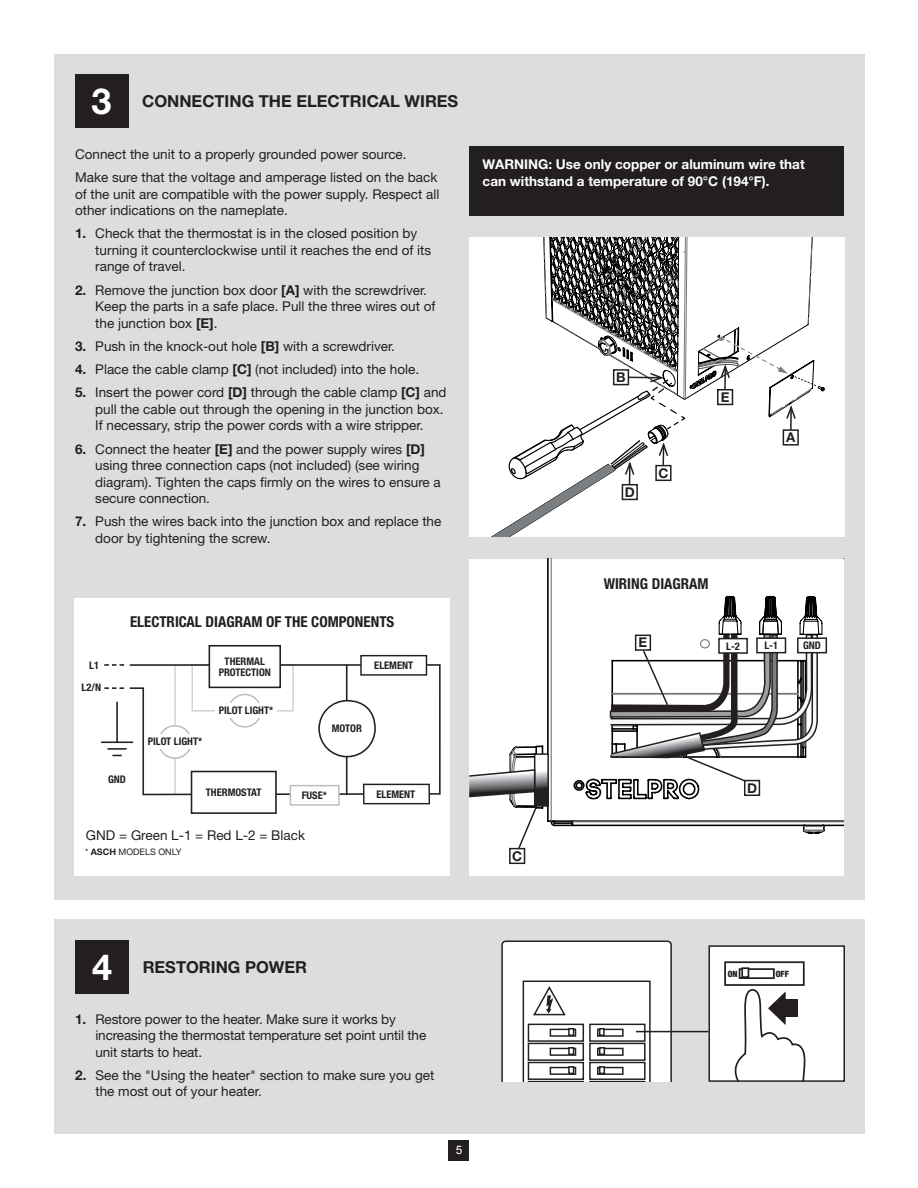
<style>
.page{position:relative;width:918px;height:1188px;background:#fff}
.page>*{position:absolute;margin:0;border:0;box-sizing:border-box;transform-origin:0 0}
.t1{font:700 16.5px "Helvetica Neue LT Std";color:#231f20}
.t2{font:700 condensed 15px "Helvetica Neue LT Std";color:#231f20}
.t3{font:13.5px/16.5px "Helvetica Neue LT Std";color:#231f20}
.t4{font:700 13.5px/16.5px "Helvetica Neue LT Std";color:#fff}
.t5{font:700 13.5px "Helvetica Neue LT Std";color:#231f20}
.t6{font:11.7px "Arial";color:#fff}
.t7{font:700 condensed 10.5px/21.9px "Helvetica Neue LT Std";color:#231f20;text-align:center}
.t8{font:9px "Helvetica Neue LT Std";color:#231f20}
.t9{font:900 condensed 8.55px "Helvetica Neue";color:#231f20}
.s1{font-size:36px;color:#fff}
.s2{font-weight:700}
</style>
<div class="page">
<div style="left:449px;top:1140px;width:20px;height:20px;background:#231f20"></div>
<div style="left:55px;top:54px;width:810px;height:846px;background:#dcdddf"></div>
<div style="left:74px;top:598px;width:375px;height:278px;background:#fff"></div>
<div style="left:469px;top:559px;width:375px;height:317px;background:#fff"></div>
<hr style="left:101px;top:741px;width:32px;height:2px;background:#231f20">
<svg style="left:104px;top:663px;width:337px;height:133px"></svg>
<hr style="left:346px;top:665px;width:2px;height:130px;background:#231f20">
<div style="left:509px;top:848px;width:16px;height:16px;border:2px solid #231f20"></div>
<div style="left:229px;top:694px;width:32px;height:33px;background:#fff;border-radius:50%"></div>
<div style="left:228px;top:694px;width:34px;height:34px;border:2px solid #bcbdc0;border-radius:50%"></div>
<div style="left:159px;top:726px;width:32px;height:32px;background:#fff;border-radius:50%"></div>
<div style="left:158px;top:725px;width:34px;height:34px;border:2px solid #bcbdc0;border-radius:50%"></div>
<div style="left:55px;top:919px;width:810px;height:215px;background:#dcdddf"></div>
<hr style="left:528px;top:1082px;width:55px;height:1px;background:#fff">
<hr style="left:590px;top:1082px;width:55px;height:1px;background:#fff">
<svg style="left:501px;top:941px;width:171px;height:141px;background:#dfdfdf"></svg>
<div style="left:599px;top:1028px;width:6px;height:8px;border:1px solid #231f20"></div>
<div style="left:709px;top:946px;width:135px;height:135px;background:#fff"></div>
<div style="left:724px;top:961px;width:81px;height:25px;border:2px solid #231f20"></div>
<div style="left:739px;top:968px;width:36px;height:11px;border:2px solid #231f20"></div>
<div style="left:742px;top:968px;width:6px;height:9px;background:#fff"></div>
<div style="left:741px;top:967px;width:8px;height:11px;border:2px solid #231f20"></div>
<svg style="left:734px;top:989px;width:72px;height:90px"></svg>
<div style="left:709px;top:945px;width:136px;height:137px;border:2px solid #231f20"></div>
<hr style="left:636px;top:1031px;width:73px;height:1px;background:#231f20">
<svg style="left:469px;top:237px;width:375px;height:614px"></svg>
<div style="left:75px;top:74px;width:54px;height:54px;background:#231f20"></div>
<div style="left:75px;top:940px;width:54px;height:54px;background:#231f20"></div>
<div style="left:469px;top:146px;width:375px;height:70px;background:#231f20"></div>
<div style="left:319px;top:701px;width:56px;height:56px;background:#fff;border-radius:50%"></div>
<div style="left:318px;top:700px;width:58px;height:57px;border:2px solid #231f20;border-radius:50%"></div>
<div style="left:192px;top:772px;width:84px;height:41px;background:#fff"></div>
<div style="left:191px;top:771px;width:86px;height:43px;border:2px solid #231f20"></div>
<div style="left:209px;top:646px;width:71px;height:41px;background:#fff"></div>
<div style="left:209px;top:645px;width:72px;height:43px;border:2px solid #231f20"></div>
<div style="left:364px;top:784px;width:65px;height:20px;background:#fff"></div>
<div style="left:363px;top:784px;width:67px;height:20px;border:1px solid #231f20"></div>
<div style="left:361px;top:656px;width:65px;height:19px;background:#fff"></div>
<div style="left:360px;top:655px;width:67px;height:21px;border:1px solid #231f20"></div>
<div style="left:290px;top:786px;width:49px;height:19px;background:#fff"></div>
<div style="left:290px;top:785px;width:50px;height:21px;border:1px solid #bcbdc0"></div>
<div style="left:215px;top:703px;width:62px;height:15px;background:#fff"></div>
<div style="left:148px;top:735px;width:54px;height:14px;background:#fff"></div>
<p class="t1" style="left:92px;top:91px;width:368px"><span class="s1">3</span> CONNECTING THE ELECTRICAL WIRES</p>
<p class="t3" style="left:75px;top:142px;width:364px;line-height:23.2px">Connect the unit to a properly grounded power source.<br>Make sure that the voltage and amperage listed on the back</p>
<p class="t3" style="left:75px;top:185px;width:366px">of the unit are compatible with the power supply. Respect all other indications on the nameplate.</p>
<p class="t3" style="left:95px;top:225px;width:338px;text-indent:-20px"><span class="s2">1.</span> Check that the thermostat is in the closed position by turning it counterclockwise until it reaches the end of its range of travel.</p>
<p class="t3" style="left:95px;top:281px;width:342px;text-indent:-20px"><span class="s2">2.</span> Remove the junction box door <span class="s2">[A]</span> with the screwdriver.<br>Keep the parts in a safe place. Pull the three wires out of the junction box <span class="s2">[E]</span>.</p>
<p class="t3" style="left:75px;top:338px;width:322px"><span class="s2">3.</span> Push in the knock-out hole <span class="s2">[B]</span> with a screwdriver.</p>
<p class="t3" style="left:75px;top:361px;width:346px"><span class="s2">4.</span> Place the cable clamp <span class="s2">[C]</span> (not included) into the hole.</p>
<p class="t3" style="left:95px;top:384px;width:353px;text-indent:-20px"><span class="s2">5.</span> Insert the power cord <span class="s2">[D]</span> through the cable clamp <span class="s2">[C]</span> and pull the cable out through the opening in the junction box.<br>If necessary, strip the power cords with a wire stripper.</p>
<p class="t3" style="left:95px;top:440px;width:347px;text-indent:-20px"><span class="s2">6.</span> Connect the heater <span class="s2">[E]</span> and the power supply wires <span class="s2">[D] </span>using three connection caps (not included) (see wiring diagram). Tighten the caps firmly on the wires to ensure a secure connection.</p>
<p class="t3" style="left:95px;top:513px;width:348px;text-indent:-20px"><span class="s2">7.</span> Push the wires back into the junction box and replace the door by tightening the screw.</p>
<p class="t2" style="left:130px;top:612px;width:266px">ELECTRICAL DIAGRAM OF THE COMPONENTS</p>
<p class="t7" style="left:82px;top:654px;width:21px">L1<br>L2/N</p>
<p class="t7" style="left:108px;top:768px;width:19px">GND</p>
<p class="t7" style="left:219px;top:656px;width:54px;line-height:10.5px">THERMAL<br>PROTECTION</p>
<p class="t7" style="left:148px;top:731px;width:56px">PILOT LIGHT*</p>
<p class="t7" style="left:219px;top:700px;width:56px">PILOT LIGHT*</p>
<p class="t7" style="left:206px;top:781px;width:57px">THERMOSTAT</p>
<p class="t7" style="left:374px;top:654px;width:40px">ELEMENT</p>
<p class="t7" style="left:332px;top:718px;width:32px">MOTOR</p>
<p class="t7" style="left:302px;top:784px;width:27px">FUSE*</p>
<p class="t7" style="left:376px;top:783px;width:40px">ELEMENT</p>
<p class="t3" style="left:86px;top:827px;width:221px">GND = Green L-1 = Red L-2 = Black</p>
<p class="t8" style="left:85px;top:846px;width:98px">* <span class="s2">ASCH</span> MODELS ONLY</p>
<p class="t4" style="left:483px;top:156px;width:324px">WARNING: Use only copper or aluminum wire that can withstand a temperature of 90°C (194°F).</p>
<p class="t5" style="left:512px;top:848px;width:12px">C</p>
<p class="t5" style="left:616px;top:369px;width:11px">B</p>
<p class="t5" style="left:625px;top:484px;width:12px">D</p>
<p class="t5" style="left:658px;top:465px;width:12px">C</p>
<p class="t5" style="left:721px;top:389px;width:10px">E</p>
<p class="t5" style="left:786px;top:429px;width:11px">A</p>
<p class="t2" style="left:604px;top:574px;width:106px">WIRING DIAGRAM</p>
<p class="t5" style="left:639px;top:634px;width:10px">E</p>
<p class="t7" style="left:726px;top:635px;width:15px">L-2</p>
<p class="t7" style="left:764px;top:634px;width:15px">L-1</p>
<p class="t7" style="left:803px;top:634px;width:19px">GND</p>
<p class="t5" style="left:747px;top:780px;width:12px">D</p>
<p class="t1" style="left:92px;top:957px;width:216px"><span class="s1">4</span> RESTORING POWER</p>
<p class="t3" style="left:95px;top:1010px;width:332px;text-indent:-20px"><span class="s2">1.</span> Restore power to the heater. Make sure it works by increasing the thermostat temperature set point until the unit starts to heat.</p>
<p class="t3" style="left:95px;top:1067px;width:340px;text-indent:-20px"><span class="s2">2.</span> See the "Using the heater" section to make sure you get the most out of your heater.</p>
<p class="t6" style="left:456px;top:1143px;width:8px">5</p>
<p class="t9" style="left:728px;top:966px;width:11px">ON</p>
<p class="t9" style="left:776px;top:966px;width:15px">OFF</p>
</div>
